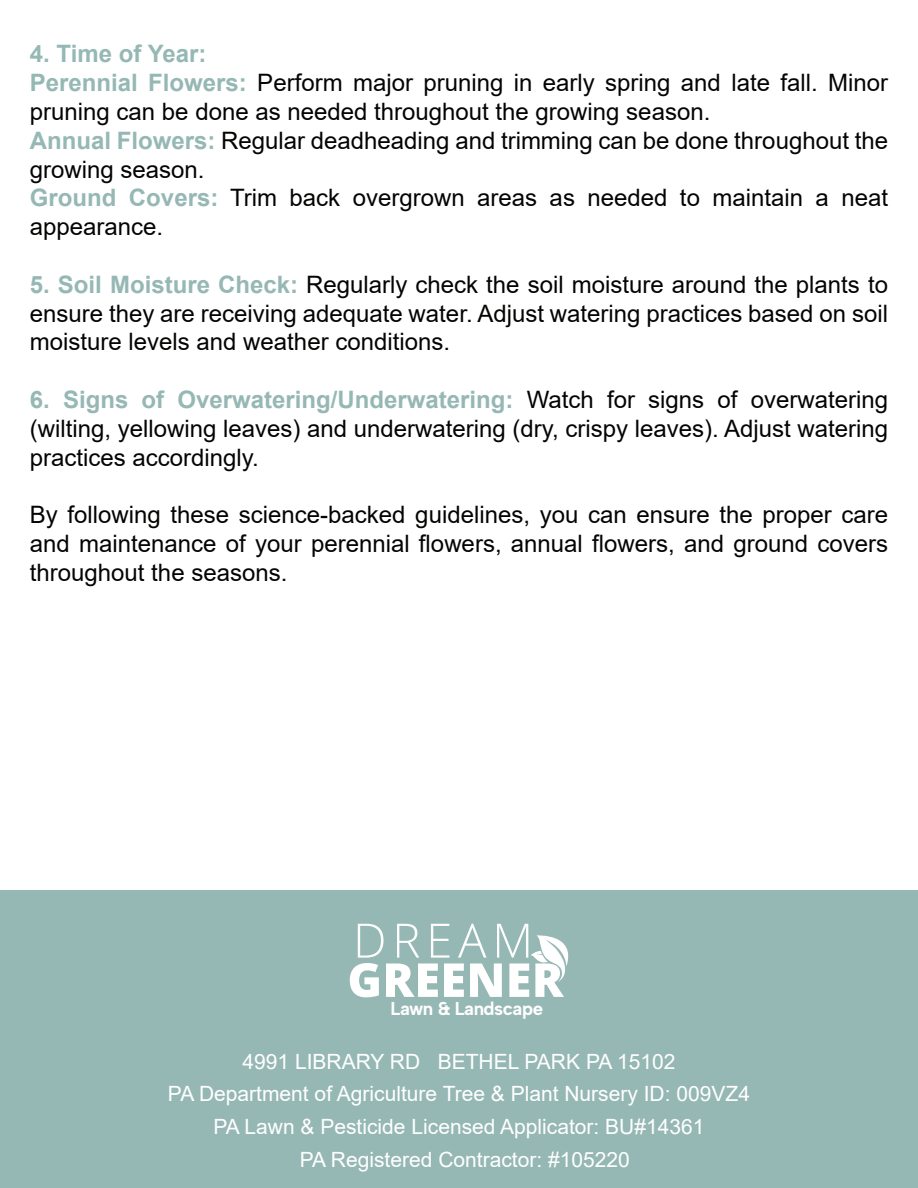
<style>
.page{position:relative;width:918px;height:1188px;background:#fff}
.page>*{position:absolute;margin:0;border:0;box-sizing:border-box;transform-origin:0 0}
.t1{font:24px/28.8px "Arial";color:#040503;text-align:justify}
.t2{font:21px/33px "Arial";color:#fff;text-align:center}
.t3{font:18.6px "Albert Sans";letter-spacing:-.025em;color:#fff}
.s1{font-weight:700;color:#96b8b5}
</style>
<div class="page">
<div style="left:0;top:891px;width:918px;height:297px;background:#96b8b5"></div>
<svg style="left:350px;top:924px;width:219px;height:73px"></svg>
<p class="t1" style="left:30px;top:40px;width:860px;text-align:left"><span class="s1">4. Time of Year:<br>Perennial Flowers:</span> Perform major pruning in early spring and late fall. Minor pruning can be done as needed throughout the growing season.<br><span class="s1">Annual Flowers:</span> Regular deadheading and trimming can be done throughout the growing season.<br><span class="s1">Ground Covers:</span> Trim back overgrown areas as needed to maintain a neat appearance.</p>
<p class="t1" style="left:30px;top:270px;width:860px"><span class="s1">5. Soil Moisture Check:</span> Regularly check the soil moisture around the plants to ensure they are receiving adequate water. Adjust watering practices based on soil moisture levels and weather conditions.</p>
<p class="t1" style="left:30px;top:385px;width:860px"><span class="s1">6. Signs of Overwatering/Underwatering:</span> Watch for signs of overwatering (wilting, yellowing leaves) and underwatering (dry, crispy leaves). Adjust watering practices accordingly.</p>
<p class="t1" style="left:30px;top:500px;width:860px">By following these science-backed guidelines, you can ensure the proper care and maintenance of your perennial flowers, annual flowers, and ground covers throughout the seasons.</p>
<p class="t3" style="left:391px;top:997px;width:154px">Lawn &amp; Landscape</p>
<p class="t2" style="left:168px;top:1044px;width:584px">4991 LIBRARY RD BETHEL PARK PA 15102<br>PA Department of Agriculture Tree &amp; Plant Nursery ID: 009VZ4<br>PA Lawn &amp; Pesticide Licensed Applicator: BU#14361<br>PA Registered Contractor: #105220</p>
</div>
